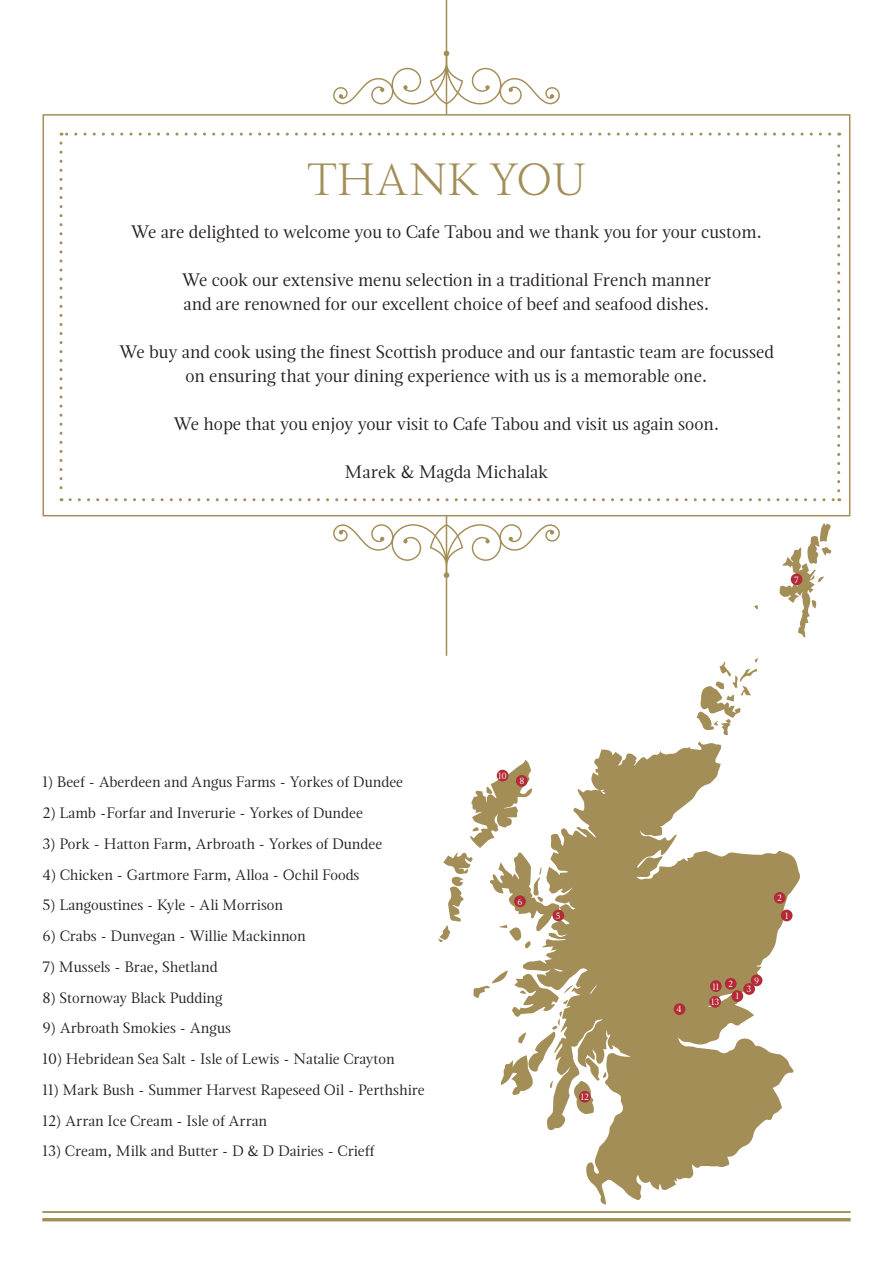
<style>
.page{position:relative;width:893px;height:1263px;background:#fff}
.page>*{position:absolute;margin:0;border:0;box-sizing:border-box;transform-origin:0 0}
.t1{font:100 45px "Magneta";color:#a48e58}
.t2{font:18px/24px "Magneta";color:#231f20}
.t3{font:15px "Magneta";color:#231f20}
.t4{font:9px "Magneta";color:#fff}
</style>
<div class="page">
<hr style="left:446px;top:0;width:1px;height:656px;background:#a48e58">
<div style="left:43px;top:114px;width:807px;height:402px;background:#fff;border:2px solid #a48e58"></div>
<svg style="left:60px;top:143px;width:3px;height:358px"></svg>
<svg style="left:70px;top:498px;width:770px;height:3px"></svg>
<svg style="left:837px;top:133px;width:3px;height:358px"></svg>
<svg style="left:61px;top:133px;width:769px;height:3px"></svg>
<svg style="left:333px;top:51px;width:227px;height:58px"></svg>
<svg style="left:333px;top:520px;width:227px;height:58px"></svg>
<hr style="left:43px;top:1218px;width:807px;height:3px;background:#a48e58">
<hr style="left:43px;top:1211px;width:807px;height:2px;background:#a48e58">
<svg style="left:523px;top:741px;width:277px;height:463px;fill:#a48e58"></svg>
<svg style="left:779px;top:523px;width:53px;height:114px"></svg>
<svg style="left:754px;top:605px;width:4px;height:4px"></svg>
<svg style="left:474px;top:970px;width:134px;height:144px"></svg>
<svg style="left:697px;top:658px;width:61px;height:77px"></svg>
<svg style="left:438px;top:760px;width:122px;height:188px"></svg>
<div style="left:731px;top:990px;width:12px;height:12px;background:#b22b37;border-radius:50%"></div>
<div style="left:725px;top:978px;width:12px;height:12px;background:#b22b37;border-radius:50%"></div>
<div style="left:743px;top:983px;width:12px;height:12px;background:#b22b37;border-radius:50%"></div>
<div style="left:674px;top:1003px;width:11px;height:12px;background:#b22b37;border-radius:50%"></div>
<div style="left:552px;top:909px;width:12px;height:12px;background:#b22b37;border-radius:50%"></div>
<div style="left:514px;top:895px;width:12px;height:12px;background:#b22b37;border-radius:50%"></div>
<div style="left:791px;top:573px;width:11px;height:12px;background:#b22b37;border-radius:50%"></div>
<div style="left:516px;top:775px;width:12px;height:12px;background:#b22b37;border-radius:50%"></div>
<div style="left:751px;top:974px;width:11px;height:12px;background:#b22b37;border-radius:50%"></div>
<div style="left:497px;top:770px;width:11px;height:11px;background:#b22b37;border-radius:50%"></div>
<div style="left:710px;top:980px;width:12px;height:12px;background:#b22b37;border-radius:50%"></div>
<div style="left:579px;top:1091px;width:12px;height:11px;background:#b22b37;border-radius:50%"></div>
<div style="left:709px;top:996px;width:12px;height:12px;background:#b22b37;border-radius:50%"></div>
<div style="left:781px;top:909px;width:11px;height:12px;background:#b22b37;border-radius:50%"></div>
<div style="left:774px;top:892px;width:12px;height:12px;background:#b22b37;border-radius:50%"></div>
<h1 class="t1" style="left:307px;top:149px;width:280px">THANK YOU</h1>
<p class="t2" style="left:131px;top:219px;width:633px">We are delighted to welcome you to Cafe Tabou and we thank you for your custom.</p>
<p class="t2" style="left:182px;top:267px;width:531px">We cook our extensive menu selection in a traditional French manner and are renowned for our excellent choice of beef and seafood dishes.</p>
<p class="t2" style="left:119px;top:339px;width:656px;text-align:center">We buy and cook using the finest Scottish produce and our fantastic team are focussed on ensuring that your dining experience with us is a memorable one.</p>
<p class="t2" style="left:174px;top:411px;width:547px">We hope that you enjoy your visit to Cafe Tabou and visit us again soon.</p>
<p class="t2" style="left:345px;top:459px;width:205px">Marek &amp; Magda Michalak</p>
<p class="t4" style="left:794px;top:574px;width:6px">7</p>
<p class="t3" style="left:43px;top:772px;width:362px">1) Beef - Aberdeen and Angus Farms - Yorkes of Dundee</p>
<p class="t3" style="left:43px;top:803px;width:322px">2) Lamb -Forfar and Inverurie - Yorkes of Dundee</p>
<p class="t3" style="left:43px;top:833px;width:341px">3) Pork - Hatton Farm, Arbroath - Yorkes of Dundee</p>
<p class="t3" style="left:43px;top:864px;width:319px">4) Chicken - Gartmore Farm, Alloa - Ochil Foods</p>
<p class="t3" style="left:43px;top:895px;width:242px">5) Langoustines - Kyle - Ali Morrison</p>
<p class="t3" style="left:43px;top:926px;width:265px">6) Crabs - Dunvegan - Willie Mackinnon</p>
<p class="t3" style="left:43px;top:956px;width:177px">7) Mussels - Brae, Shetland</p>
<p class="t3" style="left:43px;top:987px;width:181px">8) Stornoway Black Pudding</p>
<p class="t3" style="left:43px;top:1018px;width:190px">9) Arbroath Smokies - Angus</p>
<p class="t3" style="left:43px;top:1049px;width:354px">10) Hebridean Sea Salt - Isle of Lewis - Natalie Crayton</p>
<p class="t3" style="left:43px;top:1079px;width:384px">11) Mark Bush - Summer Harvest Rapeseed Oil - Perthshire</p>
<p class="t3" style="left:43px;top:1110px;width:226px">12) Arran Ice Cream - Isle of Arran</p>
<p class="t3" style="left:43px;top:1141px;width:334px">13) Cream, Milk and Butter - D &amp; D Dairies - Crieff</p>
<p class="t4" style="left:498px;top:769px;width:10px">10</p>
<p class="t4" style="left:519px;top:775px;width:6px">8</p>
<p class="t4" style="left:517px;top:896px;width:7px">6</p>
<p class="t4" style="left:556px;top:910px;width:6px">5</p>
<p class="t4" style="left:581px;top:1091px;width:10px">12</p>
<p class="t4" style="left:677px;top:1003px;width:7px">4</p>
<p class="t4" style="left:777px;top:892px;width:6px">2</p>
<p class="t4" style="left:785px;top:909px;width:5px">1</p>
<p class="t4" style="left:712px;top:980px;width:8px">11</p>
<p class="t4" style="left:711px;top:996px;width:10px">13</p>
<p class="t4" style="left:728px;top:977px;width:6px">2</p>
<p class="t4" style="left:736px;top:990px;width:5px">1</p>
<p class="t4" style="left:754px;top:975px;width:7px">9</p>
<p class="t4" style="left:747px;top:983px;width:6px">3</p>
</div>
